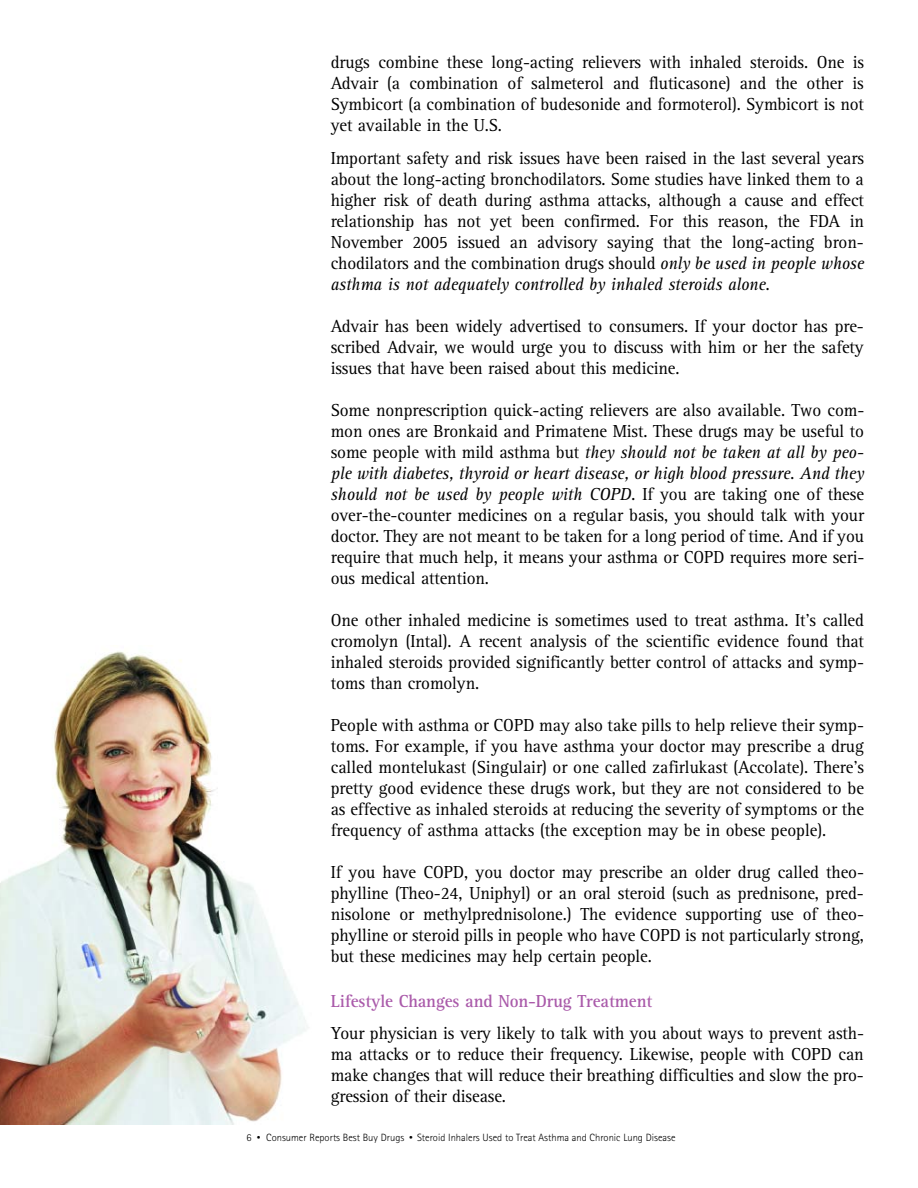
<style>
.page{position:relative;width:918px;height:1188px;background:#fff}
.page>*{position:absolute;margin:0;border:0;box-sizing:border-box;transform-origin:0 0}
.t1{font:18px/21px "Rotis Serif";letter-spacing:-.005em;color:#000;text-align:justify;scale:.95 1}
.t2{font:700 18px "Rotis Serif";letter-spacing:-.005em;color:#aa5baa;scale:.95 1}
.t3{font:300 10.5px "Rotis Sans Serif";color:#000}
.s1{font-style:italic}
.s2{font-weight:400;font-size:7.5px}
</style>
<div class="page">
<img style="left:0;top:651px;width:308px;height:473px">
<p class="t1" style="left:331px;top:54px;width:563px">drugs combine these long-acting relievers with inhaled steroids. One is Advair (a combination of salmeterol and fluticasone) and the other is Symbicort (a combination of budesonide and formoterol). Symbicort is not yet available in the U.S.</p>
<p class="t1" style="left:331px;top:150px;width:563px">Important safety and risk issues have been raised in the last several years about the long-acting bronchodilators. Some studies have linked them to a higher risk of death during asthma attacks, although a cause and effect relationship has not yet been confirmed. For this reason, the FDA in November 2005 issued an advisory saying that the long-acting bron&shy;chodilators and the combination drugs should <span class="s1">only be used in people whose asthma is not adequately controlled by inhaled steroids alone.</span></p>
<p class="t1" style="left:331px;top:318px;width:563px">Advair has been widely advertised to consumers. If your doctor has pre&shy;scribed Advair, we would urge you to discuss with him or her the safety issues that have been raised about this medicine.</p>
<p class="t1" style="left:331px;top:402px;width:563px">Some nonprescription quick-acting relievers are also available. Two com&shy;mon ones are Bronkaid and Primatene Mist. These drugs may be useful to some people with mild asthma but <span class="s1">they should not be taken at all by peo&shy;ple with diabetes, thyroid or heart disease, or high blood pressure. And they should not be used by people with COPD.</span> If you are taking one of these over-the-counter medicines on a regular basis, you should talk with your doctor. They are not meant to be taken for a long period of time. And if you require that much help, it means your asthma or COPD requires more seri&shy;ous medical attention.</p>
<p class="t1" style="left:331px;top:612px;width:563px">One other inhaled medicine is sometimes used to treat asthma. It’s called cromolyn (Intal). A recent analysis of the scientific evidence found that inhaled steroids provided significantly better control of attacks and symp&shy;toms than cromolyn.</p>
<p class="t1" style="left:331px;top:717px;width:563px">People with asthma or COPD may also take pills to help relieve their symp&shy;toms. For example, if you have asthma your doctor may prescribe a drug called montelukast (Singulair) or one called zafirlukast (Accolate). There’s pretty good evidence these drugs work, but they are not considered to be as effective as inhaled steroids at reducing the severity of symptoms or the frequency of asthma attacks (the exception may be in obese people).</p>
<p class="t1" style="left:331px;top:864px;width:563px">If you have COPD, you doctor may prescribe an older drug called theo&shy;phylline (Theo-24, Uniphyl) or an oral steroid (such as prednisone, pred&shy;nisolone or methylprednisolone.) The evidence supporting use of theo&shy;phylline or steroid pills in people who have COPD is not particularly strong, but these medicines may help certain people.</p>
<p class="t2" style="left:331px;top:995px;width:340px">Lifestyle Changes and Non-Drug Treatment</p>
<p class="t1" style="left:331px;top:1024px;width:563px">Your physician is very likely to talk with you about ways to prevent asth&shy;ma attacks or to reduce their frequency. Likewise, people with COPD can make changes that will reduce their breathing difficulties and slow the pro&shy;gression of their disease.</p>
<p class="t3" style="left:246px;top:1134px;width:431px">6 <span class="s2">•</span> Consumer Reports Best Buy Drugs <span class="s2">•</span> Steroid Inhalers Used to Treat Asthma and Chronic Lung Disease</p>
</div>
